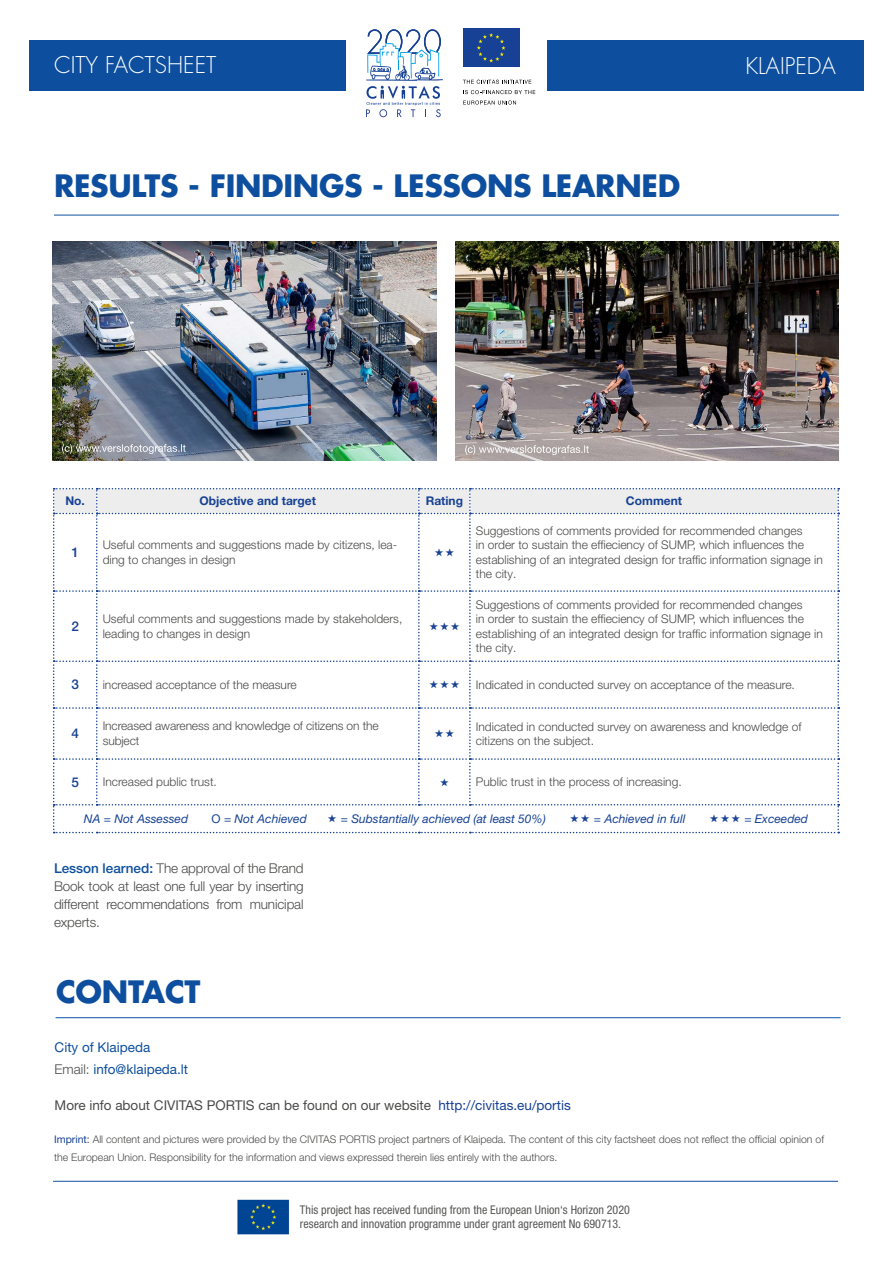
<style>
.page{position:relative;width:893px;height:1263px;background:#fff}
.page>*{position:absolute;margin:0;border:0;box-sizing:border-box;transform-origin:0 0}
.t1{font:700 30px "Futura";letter-spacing:-.01em;color:#0d4f9e}
.t2{font:300 22.5px "Futura";color:#fff}
.t3{font:300 13.5px/18px "Helvetica Neue LT Pro";letter-spacing:-.01em;color:#4a4a49;text-align:justify}
.t4{font:13.5px "Helvetica Neue LT Pro";color:#4a4a49}
.t5{font:13.5px/22.2px "Helvetica Neue LT Pro";color:#0d4f9e}
.t6{font:500 13.5px "Helvetica Neue LT Pro";color:#164194}
.t7{font:300 12px/14.4px "Helvetica Neue LT Pro";color:#4a4a49}
.t8{font:condensed 12px/13.5px "Helvetica Neue LT Pro";color:#575756}
.t9{font:italic 12px "Helvetica Neue LT Pro";color:#164194}
.t10{font:700 12px "Helvetica Neue LT Pro";color:#164194}
.t11{font:300 10.5px/18px "Helvetica Neue LT Pro";color:#4a4a49}
.s1{font-style:normal}
.s2{font-weight:500;color:#0d4f9e}
.s3{font-weight:300;color:#4a4a49}
.s4{color:#164194}
.s5{font-weight:400;color:#164194}
.s6{font-weight:400}
</style>
<div class="page">
<div style="left:29px;top:40px;width:835px;height:50px;background:#0d4f9e"></div>
<div style="left:346px;top:19px;width:201px;height:110px;background:#fff"></div>
<div style="left:463px;top:29px;width:56px;height:38px;background:#164194"></div>
<svg style="left:477px;top:33px;width:28px;height:29px"></svg>
<svg style="left:463px;top:80px;width:68px;height:4px"></svg>
<svg style="left:463px;top:90px;width:72px;height:4px"></svg>
<svg style="left:463px;top:100px;width:53px;height:5px"></svg>
<svg style="left:366px;top:29px;width:77px;height:88px"></svg>
<hr style="left:53px;top:1181px;width:785px;height:1px;background:#0d4f9e">
<img style="left:237px;top:1199px;width:53px;height:36px">
<hr style="left:56px;top:1017px;width:784px;height:1px;background:#0d4f9e">
<hr style="left:54px;top:215px;width:785px;height:1px;background:#0d4f9e">
<img style="left:53px;top:241px;width:384px;height:219px">
<img style="left:455px;top:241px;width:384px;height:219px">
<svg style="left:62px;top:444px;width:124px;height:10px"></svg>
<svg style="left:465px;top:445px;width:124px;height:10px"></svg>
<svg style="left:53px;top:488px;width:786px;height:345px"></svg>
<h2 class="t2" style="left:54px;top:51px;width:164px">CITY FACTSHEET</h2>
<h2 class="t2" style="left:745px;top:52px;width:92px">KLAIPEDA</h2>
<h1 class="t1" style="left:54px;top:166px;width:628px">RESULTS - FINDINGS - LESSONS LEARNED</h1>
<p class="t10" style="left:65px;top:494px;width:21px">No.</p>
<p class="t10" style="left:200px;top:494px;width:118px">Objective and target</p>
<p class="t10" style="left:426px;top:494px;width:39px">Rating</p>
<p class="t10" style="left:626px;top:494px;width:58px">Comment</p>
<p class="t6" style="left:71px;top:544px;width:9px">1</p>
<p class="t7" style="left:103px;top:537px;width:296px;line-height:15px">Useful comments and suggestions made by citizens, lea&shy;ding to changes in design</p>
<p class="t7" style="left:476px;top:523px;width:348px">Suggestions of comments provided for recommended changes<br>in order to sustain the effieciency of SUMP, which influences the establishing of an integrated design for traffic information signage in the city.</p>
<p class="t6" style="left:71px;top:618px;width:9px">2</p>
<p class="t7" style="left:103px;top:611px;width:301px;line-height:15px">Useful comments and suggestions made by stakeholders, leading to changes in design</p>
<p class="t7" style="left:476px;top:597px;width:348px">Suggestions of comments provided for recommended changes<br>in order to sustain the effieciency of SUMP, which influences the establishing of an integrated design for traffic information signage in the city.</p>
<p class="t6" style="left:71px;top:677px;width:9px">3</p>
<p class="t7" style="left:103px;top:677px;width:196px">increased acceptance of the measure</p>
<p class="t7" style="left:476px;top:677px;width:320px">Indicated in conducted survey on acceptance of the measure.</p>
<p class="t6" style="left:71px;top:725px;width:9px">4</p>
<p class="t7" style="left:103px;top:718px;width:277px;line-height:15px">Increased awareness and knowledge of citizens on the subject</p>
<p class="t7" style="left:476px;top:719px;width:327px">Indicated in conducted survey on awareness and knowledge of citizens on the subject.</p>
<p class="t6" style="left:71px;top:774px;width:9px">5</p>
<p class="t7" style="left:103px;top:774px;width:116px">Increased public trust.</p>
<p class="t7" style="left:476px;top:774px;width:207px">Public trust in the process of increasing.</p>
<p class="t9" style="left:84px;top:812px;width:106px">NA <span class="s1">=</span> Not Assessed</p>
<p class="t9" style="left:212px;top:812px;width:97px"><span class="s1">O =</span> Not Achieved</p>
<p class="t9" style="left:341px;top:812px;width:207px"><span class="s1">=</span> Substantially achieved (at least 50%)</p>
<p class="t9" style="left:594px;top:812px;width:93px"><span class="s1">=</span> Achieved in full</p>
<p class="t9" style="left:744px;top:812px;width:65px"><span class="s1">=</span> Exceeded</p>
<p class="t3" style="left:54px;top:859px;width:251px"><span class="s2">Lesson learned:</span> The approval of the Brand Book took at least one full year by inserting different recommendations from municipal experts.</p>
<h1 class="t1" style="left:56px;top:972px;width:146px">CONTACT</h1>
<p class="t5" style="left:55px;top:1036px;width:135px">City of Klaipeda<br><span class="s3">Email:</span> info@klaipeda.lt</p>
<p class="t4" style="left:55px;top:1097px;width:518px">More info about CIVITAS PORTIS can be found on our website <span class="s4">http://civitas.eu/portis</span></p>
<p class="t11" style="left:54px;top:1130px;width:771px"><span class="s5">Imprint</span><span class="s6">:</span> All content and pictures were provided by the CIVITAS PORTIS project partners of Klaipeda. The content of this city factsheet does not reflect the official opinion of the European Union. Responsibility for the information and views expressed therein lies entirely with the authors.</p>
<p class="t8" style="left:300px;top:1203px;width:331px">This project has received funding from the European Union‘s Horizon 2020 research and innovation programme under grant agreement No 690713.</p>
</div>
